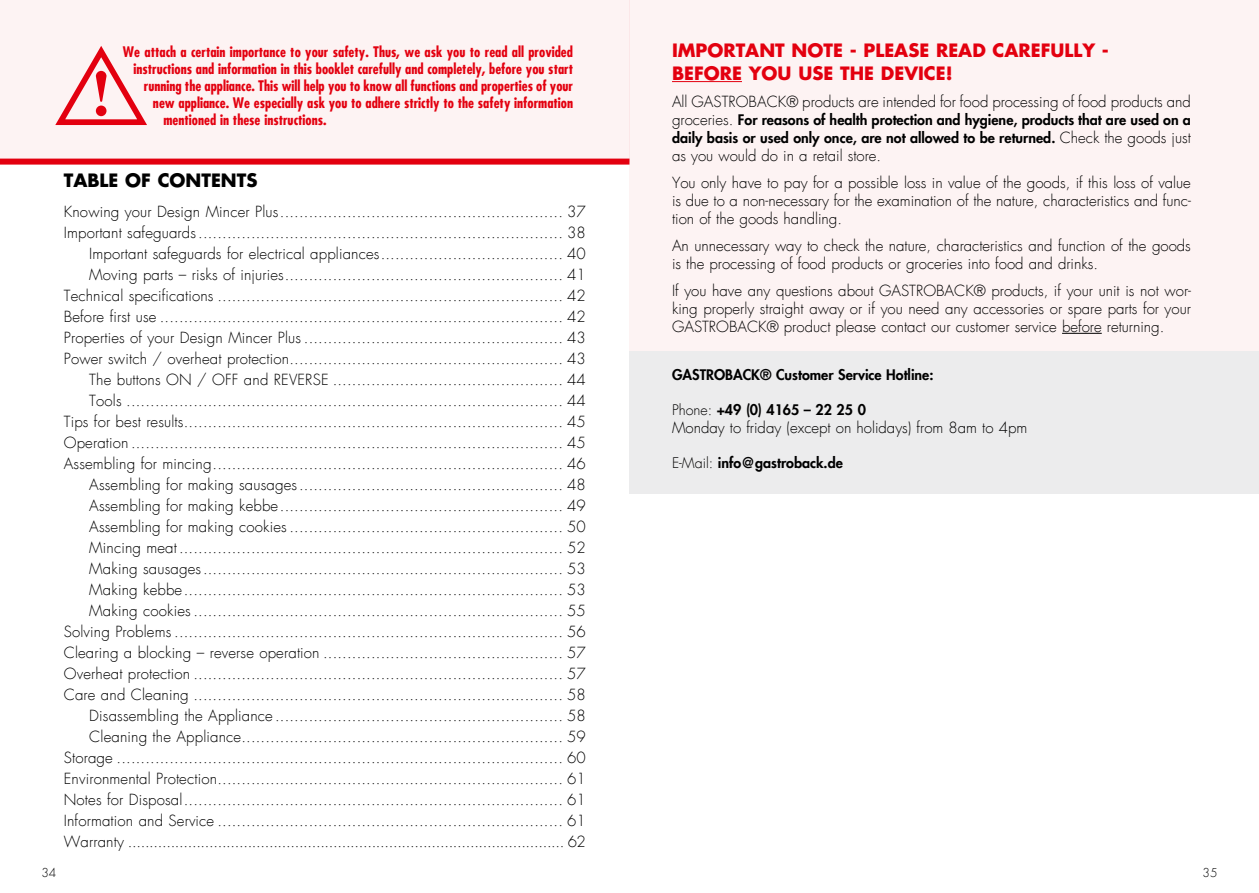
<style>
.page{position:relative;width:1259px;height:893px;background:#fff}
.page>*{position:absolute;margin:0;border:0;box-sizing:border-box;transform-origin:0 0}
.t1{font:700 18px/22.5px "Futura LT";color:#e3000f}
.t2{font:700 18px "Futura LT";color:#000}
.t3{font:300 15px/21px "Futura LT";letter-spacing:.01em;color:#000}
.t4{font:700 condensed 14.25px "Futura LT";color:#e3000f}
.t5{font:800 14.25px/18px "Futura LT";color:#000}
.t6{font:300 12px "Futura LT";color:#000}
.s1{font-weight:300;font-size:15px}
.s2{font-weight:300}
</style>
<div class="page">
<div style="left:0;top:0;width:629px;height:162px;background:#fdf3f3"></div>
<div style="left:0;top:159px;width:629px;height:6px;background:#e3000f"></div>
<svg style="left:55px;top:46px;width:92px;height:79px"></svg>
<div style="left:629px;top:0;width:630px;height:351px;background:#fdf3f3"></div>
<div style="left:629px;top:351px;width:630px;height:143px;background:#ececed"></div>
<hr style="left:672px;top:81px;width:70px;height:1px;background:#e3000f">
<hr style="left:1062px;top:333px;width:39px;height:1px;background:#000">
<p class="t4" style="left:123px;top:43px;width:451px">We attach a certain importance to your safety. Thus, we ask you to read all provided</p>
<p class="t4" style="left:133px;top:60px;width:441px">instructions and information in this booklet carefully and completely, before you start</p>
<p class="t4" style="left:144px;top:77px;width:431px">running the appliance. This will help you to know all functions and properties of your</p>
<p class="t4" style="left:153px;top:94px;width:422px">new appliance. We especially ask you to adhere strictly to the safety information</p>
<p class="t4" style="left:163px;top:111px;width:165px">mentioned in these instructions.</p>
<p class="t2" style="left:64px;top:168px;width:195px">TABLE OF CONTENTS</p>
<p class="t3" style="left:64px;top:202px;width:523px;text-align:right">Knowing your Design Mincer Plus........................................................... 37<br>Important safeguards............................................................................ 38<br>Important safeguards for electrical appliances...................................... 40<br>Moving parts – risks of injuries.......................................................... 41<br>Technical specifications ........................................................................ 42<br>Before first use .................................................................................... 42<br>Properties of your Design Mincer Plus ...................................................... 43<br>Power switch / overheat protection......................................................... 43<br>The buttons ON / OFF and REVERSE ................................................ 44<br>Tools ........................................................................................... 44<br>Tips for best results............................................................................... 45<br>Operation .......................................................................................... 45<br>Assembling for mincing......................................................................... 46<br>Assembling for making sausages....................................................... 48<br>Assembling for making kebbe........................................................... 49<br>Assembling for making cookies ......................................................... 50<br>Mincing meat................................................................................ 52<br>Making sausages........................................................................... 53<br>Making kebbe............................................................................... 53<br>Making cookies ............................................................................. 55<br>Solving Problems ................................................................................. 56<br>Clearing a blocking – reverse operation .................................................. 57<br>Overheat protection ............................................................................. 57<br>Care and Cleaning ............................................................................. 58<br>Disassembling the Appliance ............................................................ 58<br>Cleaning the Appliance................................................................... 59<br>Storage ............................................................................................. 60<br>Environmental Protection........................................................................ 61<br>Notes for Disposal............................................................................... 61<br>Information and Service ........................................................................ 61<br>Warranty ...................................................................................................... 62</p>
<p class="t1" style="left:672px;top:39px;width:438px">IMPORTANT NOTE - PLEASE READ CAREFULLY -<br>BEFORE YOU USE THE DEVICE!</p>
<p class="t3" style="left:672px;top:91px;width:520px">All GASTROBACK® products are intended for food processing of food products and</p>
<p class="t5" style="left:672px;top:110px;width:520px"><span class="s1">groceries.</span> For reasons of health protection and hygiene, products that are used on a daily basis or used only once, are not allowed to be returned. <span class="s1">Check the goods just</span></p>
<p class="t3" style="left:672px;top:142px;width:520px;line-height:27px">as you would do in a retail store.<br>You only have to pay for a possible loss in value of the goods, if this loss of value</p>
<p class="t3" style="left:672px;top:192px;width:520px;line-height:18px">is due to a non-necessary for the examination of the nature, characteristics and func&shy;tion of the goods handling.</p>
<p class="t3" style="left:672px;top:237px;width:520px;line-height:18px">An unnecessary way to check the nature, characteristics and function of the goods is the processing of food products or groceries into food and drinks.</p>
<p class="t3" style="left:672px;top:282px;width:520px;line-height:18px;text-align:justify">If you have any questions about GASTROBACK® products, if your unit is not wor&shy;king properly straight away or if you need any accessories or spare parts for your GASTROBACK® product please contact our customer service before returning.</p>
<p class="t5" style="left:672px;top:365px;width:263px">GASTROBACK® Customer Service Hotline:</p>
<p class="t5" style="left:672px;top:400px;width:195px"><span class="s2">Phone:</span> +49 (0) 4165 – 22 25 0</p>
<p class="t3" style="left:672px;top:417px;width:357px">Monday to friday (except on holidays) from 8am to 4pm</p>
<p class="t5" style="left:672px;top:453px;width:172px"><span class="s2">E-Mail:</span> info@gastroback.de</p>
<p class="t6" style="left:41px;top:866px;width:16px">34</p>
<p class="t6" style="left:1202px;top:866px;width:16px">35</p>
</div>
